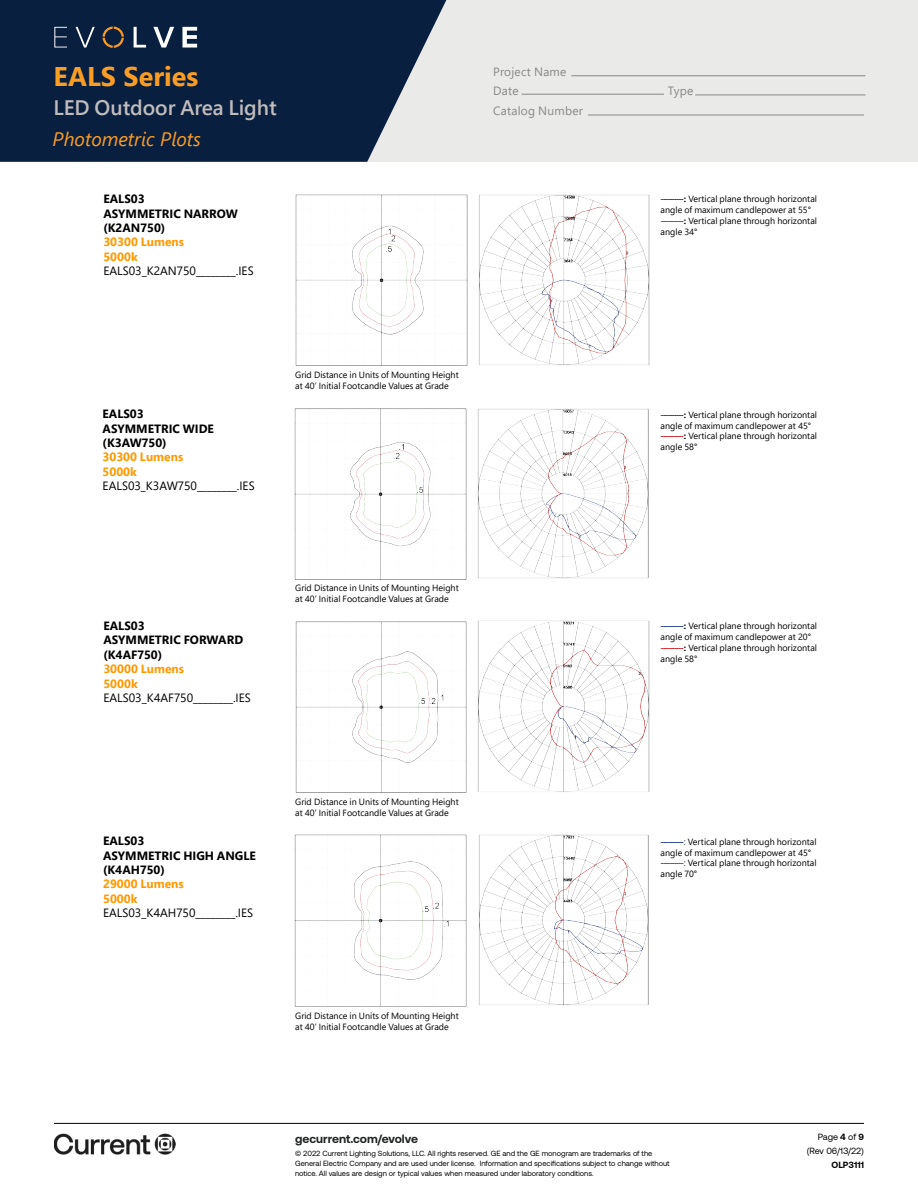
<style>
.page{position:relative;width:918px;height:1188px;background:#fff}
.page>*{position:absolute;margin:0;border:0;box-sizing:border-box;transform-origin:0 0}
.t1{font:700 27px "Segoe UI";color:#f99d25}
.t2{font:600 21px "Segoe Pro";color:#c0bcbc}
.t3{font:italic 19.5px "Segoe UI";color:#f99d25}
.t4{font:700 12px/14.4px "Segoe Pro";color:#000}
.t5{font:12px "Segoe Pro";color:#000}
.t6{font:700 12px/14.4px "Segoe Pro";color:#f90}
.t7{font:12px/19.5px "Segoe Pro";letter-spacing:.02em;color:#888887}
.t8{font:700 12px "Aeonik";color:#202322}
.t9{font:9px/10.8px "Segoe Pro";color:#000}
.t10{font:9px/14.1px "Aeonik";letter-spacing:-.005em;color:#000;text-align:right}
.t11{font:700 9px "Aeonik";color:#000}
.t12{font:7.5px/9.8px "Aeonik";color:#000}
.s1{font-weight:700;color:#25408f}
.s2{font-weight:700}
.s3{font-weight:700;color:#d2232a}
</style>
<div class="page">
<div style="left:0;top:0;width:918px;height:162px;background:#eaeae8"></div>
<hr style="left:571px;top:75px;width:295px;height:1px;background:#888887">
<hr style="left:522px;top:94px;width:142px;height:1px;background:#888887">
<hr style="left:695px;top:95px;width:170px;height:1px;background:#888887">
<hr style="left:588px;top:115px;width:276px;height:1px;background:#888887">
<img style="left:295px;top:194px;width:172px;height:171px">
<img style="left:479px;top:194px;width:170px;height:171px">
<img style="left:294px;top:408px;width:172px;height:171px">
<img style="left:478px;top:408px;width:170px;height:171px">
<img style="left:295px;top:621px;width:172px;height:171px">
<img style="left:478px;top:621px;width:172px;height:171px">
<img style="left:295px;top:835px;width:172px;height:171px">
<img style="left:478px;top:835px;width:171px;height:170px">
<svg style="left:0;top:0;width:446px;height:162px;background:#1d314e"></svg>
<svg style="left:54px;top:27px;width:13px;height:21px"></svg>
<svg style="left:76px;top:27px;width:19px;height:21px"></svg>
<svg style="left:134px;top:27px;width:12px;height:21px"></svg>
<svg style="left:153px;top:27px;width:21px;height:21px"></svg>
<svg style="left:182px;top:27px;width:15px;height:21px"></svg>
<svg style="left:103px;top:27px;width:21px;height:21px"></svg>
<hr style="left:54px;top:1123px;width:810px;height:1px;background:#000">
<img style="left:54px;top:1133px;width:122px;height:22px">
<h1 class="t1" style="left:53px;top:61px;width:146px">EALS Series</h1>
<h2 class="t2" style="left:53px;top:93px;width:225px">LED Outdoor Area Light</h2>
<h3 class="t3" style="left:52px;top:128px;width:150px">Photometric Plots</h3>
<h3 class="t4" style="left:103px;top:191px;width:136px">EALS03<br>ASYMMETRIC NARROW (K2AN750)</h3>
<h3 class="t6" style="left:103px;top:235px;width:82px">30300 Lumens<br>5000k</h3>
<h3 class="t5" style="left:103px;top:263px;width:152px">EALS03_K2AN750________.IES</h3>
<h3 class="t7" style="left:493px;top:62px;width:75px">Project Name<br>Date</h3>
<h3 class="t7" style="left:493px;top:101px;width:91px">Catalog Number</h3>
<h3 class="t4" style="left:103px;top:406px;width:113px">EALS03<br>ASYMMETRIC WIDE (K3AW750)</h3>
<h3 class="t6" style="left:103px;top:450px;width:82px">30300 Lumens<br>5000k</h3>
<h3 class="t5" style="left:103px;top:478px;width:154px">EALS03_K3AW750________.IES</h3>
<h3 class="t4" style="left:103px;top:618px;width:141px">EALS03<br>ASYMMETRIC FORWARD (K4AF750)</h3>
<h3 class="t6" style="left:103px;top:661px;width:82px">30000 Lumens<br>5000k</h3>
<h3 class="t5" style="left:103px;top:690px;width:149px">EALS03_K4AF750________.IES</h3>
<p class="t9" style="left:295px;top:369px;width:165px">Grid Distance in Units of Mounting Height at 40’ Initial Footcandle Values at Grade</p>
<p class="t9" style="left:295px;top:582px;width:165px">Grid Distance in Units of Mounting Height at 40’ Initial Footcandle Values at Grade</p>
<h3 class="t4" style="left:103px;top:833px;width:154px">EALS03<br>ASYMMETRIC HIGH ANGLE (K4AH750)</h3>
<h3 class="t6" style="left:103px;top:876px;width:82px">29000 Lumens<br>5000k</h3>
<h3 class="t5" style="left:103px;top:905px;width:152px">EALS03_K4AH750________.IES</h3>
<p class="t9" style="left:295px;top:796px;width:165px">Grid Distance in Units of Mounting Height at 40’ Initial Footcandle Values at Grade</p>
<p class="t9" style="left:295px;top:1010px;width:165px">Grid Distance in Units of Mounting Height at 40’ Initial Footcandle Values at Grade</p>
<h3 class="t7" style="left:668px;top:81px;width:27px">Type</h3>
<p class="t9" style="left:661px;top:194px;width:158px"><span class="s1">----------</span><span class="s2">:</span> Vertical plane through horizontal angle of maximum candlepower at 55° <span class="s3">----------</span><span class="s2">:</span> Vertical plane through horizontal angle 34°</p>
<p class="t9" style="left:661px;top:409px;width:158px"><span class="s1">----------</span><span class="s2">:</span> Vertical plane through horizontal angle of maximum candlepower at 45° <span class="s3">----------</span><span class="s2">:</span> Vertical plane through horizontal angle 58°</p>
<p class="t9" style="left:661px;top:620px;width:158px"><span class="s1">----------</span><span class="s2">:</span> Vertical plane through horizontal angle of maximum candlepower at 20° <span class="s3">----------</span><span class="s2">:</span> Vertical plane through horizontal angle 58°</p>
<p class="t9" style="left:661px;top:836px;width:158px"><span class="s1">----------</span>: Vertical plane through horizontal angle of maximum candlepower at 45° <span class="s3">----------</span>: Vertical plane through horizontal angle 70°</p>
<h3 class="t8" style="left:295px;top:1132px;width:124px">gecurrent.com/evolve</h3>
<p class="t12" style="left:295px;top:1149px;width:376px">© 2022 Current Lighting Solutions, LLC. All rights reserved. GE and the GE monogram are trademarks of the<br>General Electric Company and are used under license. Information and specifications subject to change without notice. All values are design or typical values when measured under laboratory conditions.</p>
<p class="t10" style="left:807px;top:1130px;width:59px">Page <span class="s2">4</span> of <span class="s2">9 </span>(Rev 06/13/22)</p>
<p class="t11" style="left:832px;top:1160px;width:34px">OLP3111</p>
</div>
